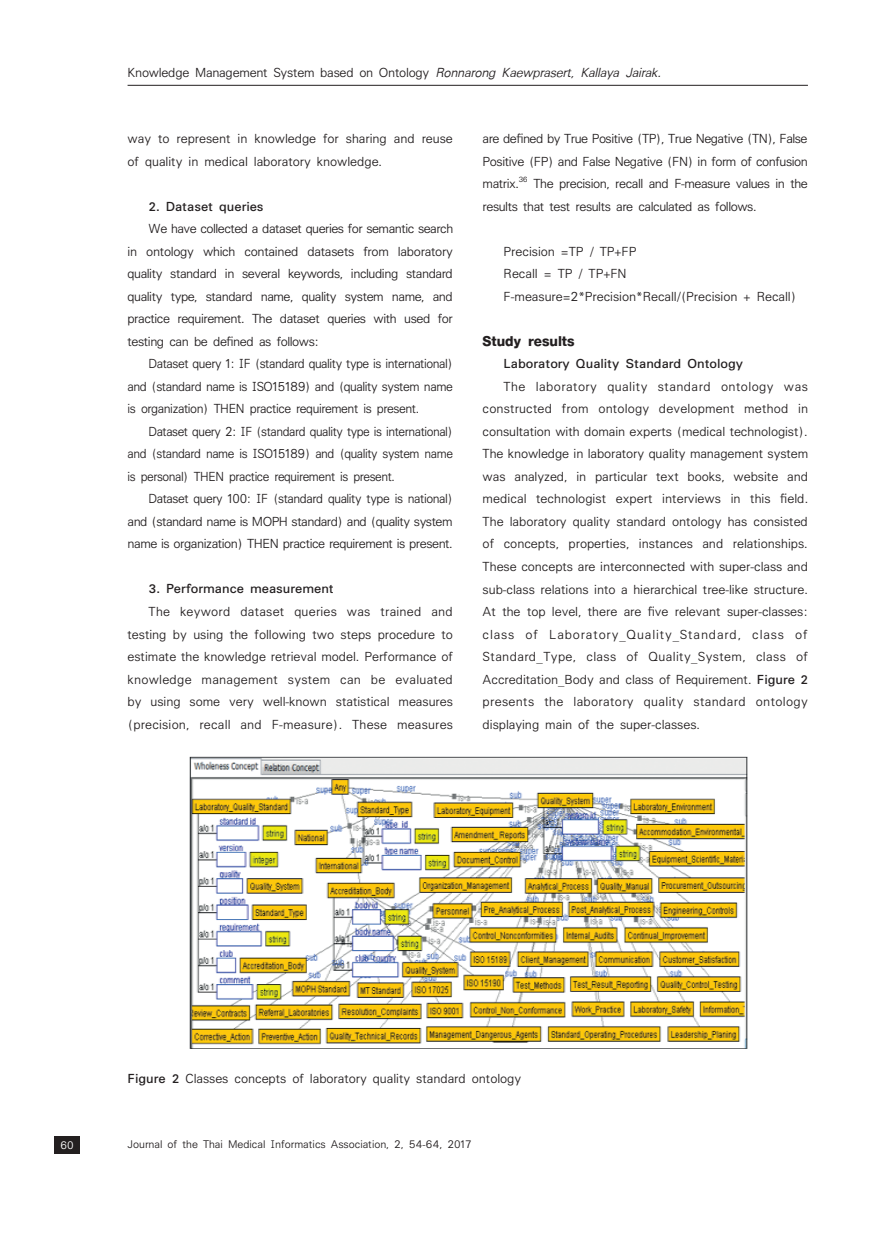
<style>
.page{position:relative;width:893px;height:1255px;background:#fff}
.page>*{position:absolute;margin:0;border:0;box-sizing:border-box;transform-origin:0 0}
.t1{font:21px "PSL Empire Extra";color:#231f20}
.t2{font:19.5px/22.5px "Cm Prasanmit";color:#231f20;text-align:justify}
.t3{font:19.5px/22.5px "Cm Prasanmit";color:#231f20;text-align:justify;scale:.96 1}
.t4{font:19.5px/22.5px "Cm Prasanmit";color:#231f20;text-align:justify;scale:.95 1}
.t5{font:700 19.5px "Cm Prasanmit";color:#231f20}
.t6{font:16.5px "Cm Prasanmit";color:#231f20}
.t7{font:16.5px "Cm Prasanmit";color:#fff}
.s1{font-style:italic}
.s2{font-weight:700}
</style>
<div class="page">
<hr style="left:128px;top:85px;width:680px;height:1px;background:#231f20">
<div style="left:55px;top:1136px;width:25px;height:17px;background:#231f20"></div>
<img style="left:189px;top:756px;width:559px;height:293px">
<p class="t2" style="left:128px;top:61px;width:535px">Knowledge Management System based on Ontology <span class="s1">Ronnarong Kaewprasert, Kallaya Jairak.</span></p>
<p class="t2" style="left:128px;top:127px;width:327px">way to represent in knowledge for sharing and reuse of quality in medical laboratory knowledge.</p>
<p class="t5" style="left:149px;top:194px;width:116px">2. Dataset queries</p>
<p class="t2" style="left:128px;top:217px;width:327px;text-indent:21px">We have collected a dataset queries for semantic search in ontology which contained datasets from laboratory quality standard in several keywords, including standard quality type, standard name, quality system name, and practice requirement. The dataset queries with used for testing can be defined as follows:</p>
<p class="t3" style="left:128px;top:352px;width:340px;text-indent:21px">Dataset query 1: IF (standard quality type is international) and (standard name is ISO15189) and (quality system name is organization) THEN practice requirement is present.</p>
<p class="t4" style="left:128px;top:420px;width:344px;text-indent:21px">Dataset query 2: IF (standard quality type is international) and (standard name is ISO15189) and (quality system name is personal) THEN practice requirement is present.</p>
<p class="t3" style="left:128px;top:487px;width:340px;text-indent:21px">Dataset query 100: IF (standard quality type is national) and (standard name is MOPH standard) and (quality system name is organization) THEN practice requirement is present.</p>
<p class="t5" style="left:149px;top:576px;width:187px">3. Performance measurement</p>
<p class="t2" style="left:128px;top:600px;width:327px;text-indent:21px">The keyword dataset queries was trained and testing by using the following two steps procedure to estimate the knowledge retrieval model. Performance of knowledge management system can be evaluated by using some very well-known statistical measures (precision, recall and F-measure). These measures</p>
<p class="t2" style="left:483px;top:127px;width:327px">are defined by True Positive (TP), True Negative (TN), False Positive (FP) and False Negative (FN) in form of confusion matrix.<sup>36</sup> The precision, recall and F-measure values in the results that test results are calculated as follows.</p>
<p class="t2" style="left:504px;top:240px;width:294px;text-align:left">Precision =TP / TP+FP<br>Recall = TP / TP+FN<br>F-measure=2*Precision*Recall/(Precision + Recall)</p>
<p class="t1" style="left:483px;top:331px;width:94px">Study results</p>
<p class="t5" style="left:504px;top:351px;width:241px">Laboratory Quality Standard Ontology</p>
<p class="t2" style="left:483px;top:375px;width:327px;text-indent:21px">The laboratory quality standard ontology was constructed from ontology development method in consultation with domain experts (medical technologist).<br>The knowledge in laboratory quality management system was analyzed, in particular text books, website and medical technologist expert interviews in this field.<br>The laboratory quality standard ontology has consisted of concepts, properties, instances and relationships.<br>These concepts are interconnected with super-class and sub-class relations into a hierarchical tree-like structure.<br>At the top level, there are five relevant super-classes: class of Laboratory_Quality_Standard, class of Standard_Type, class of Quality_System, class of Accreditation_Body and class of Requirement. <span class="s2">Figure 2 </span>presents the laboratory quality standard ontology displaying main of the super-classes.</p>
<p class="t7" style="left:60px;top:1134px;width:15px">60</p>
<p class="t2" style="left:128px;top:1066px;width:395px"><span class="s2">Figure 2</span> Classes concepts of laboratory quality standard ontology</p>
<p class="t6" style="left:128px;top:1134px;width:345px">Journal of the Thai Medical Informatics Association, 2, 54-64, 2017</p>
</div>
